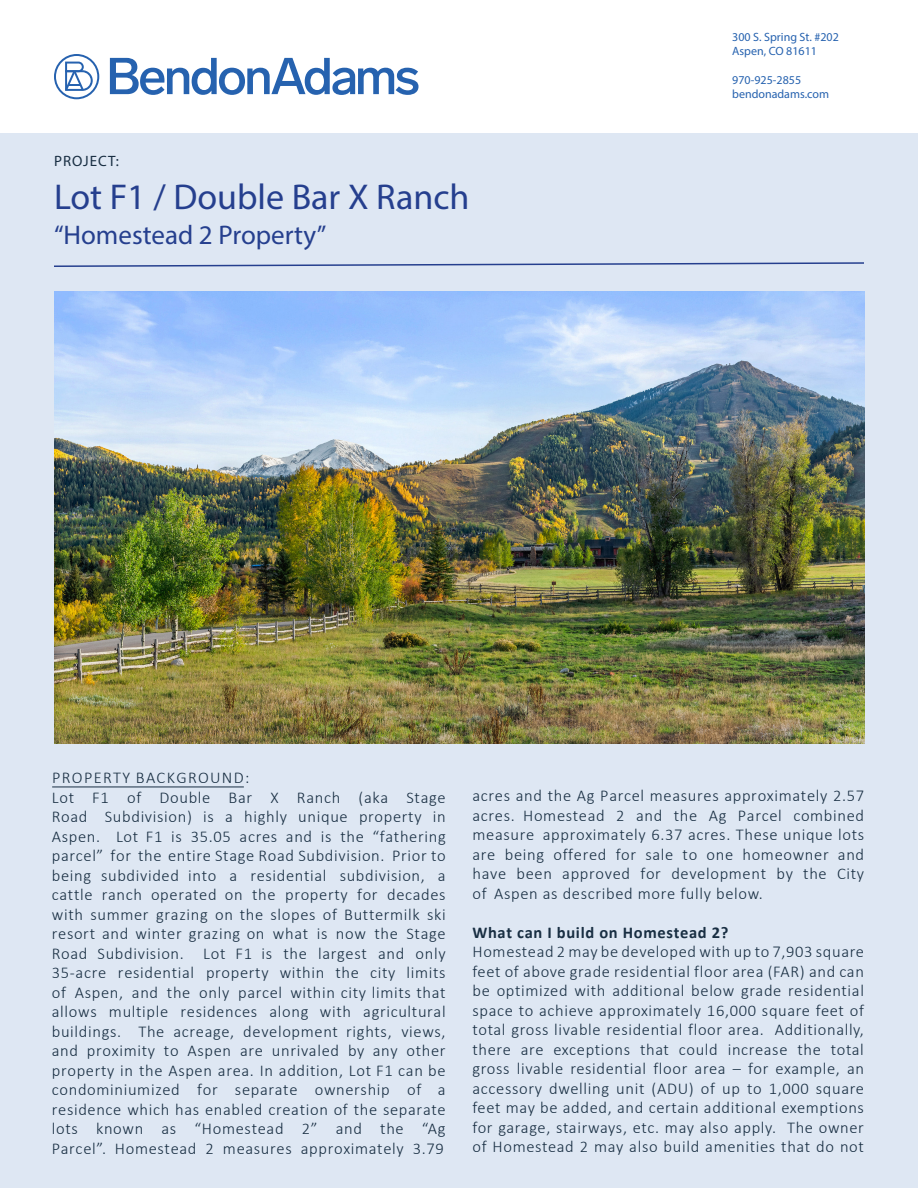
<style>
.page{position:relative;width:918px;height:1188px;background:#fff}
.page>*{position:absolute;margin:0;border:0;box-sizing:border-box;transform-origin:0 0}
.t1{font:36px "Myriad Pro";color:#253f8e}
.t2{font:27px "Myriad Pro";color:#253f8e}
.t3{font:300 16.5px/19.5px "Calibri";letter-spacing:.04em;color:#182e42}
.t4{font:15px "Myriad Pro";letter-spacing:.06em;color:#182e42}
.t5{font:12px "Myriad Pro";color:#2662af}
.s1{font-weight:700}
</style>
<div class="page">
<svg style="left:54px;top:54px;width:45px;height:45px"></svg>
<svg style="left:110px;top:58px;width:309px;height:37px"></svg>
<div style="left:0;top:134px;width:918px;height:1054px;background:#dee7f3"></div>
<svg style="left:54px;top:262px;width:810px;height:5px"></svg>
<img style="left:54px;top:292px;width:810px;height:451px">
<hr style="left:52px;top:787px;width:192px;height:1px;background:#182e42">
<p class="t4" style="left:54px;top:152px;width:66px">PROJECT:</p>
<p class="t1" style="left:54px;top:175px;width:417px">Lot F1 / Double Bar X Ranch</p>
<p class="t2" style="left:54px;top:218px;width:274px">“Homestead 2 Property”</p>
<p class="t5" style="left:732px;top:29px;width:108px">300 S. Spring St. #202</p>
<p class="t5" style="left:732px;top:44px;width:86px">Aspen, CO 81611</p>
<p class="t5" style="left:732px;top:73px;width:70px">970-925-2855</p>
<p class="t5" style="left:732px;top:87px;width:98px">bendonadams.com</p>
<p class="t3" style="left:52px;top:768px;width:395px">PROPERTY BACKGROUND:<br>Lot F1 of Double Bar X Ranch (aka Stage Road Subdivision) is a highly unique property in Aspen. Lot F1 is 35.05 acres and is the “fathering parcel” for the entire Stage Road Subdivision. Prior to being subdivided into a residential subdivision, a cattle ranch operated on the property for decades with summer grazing on the slopes of Buttermilk ski resort and winter grazing on what is now the Stage Road Subdivision. Lot F1 is the largest and only 35-acre residential property within the city limits of Aspen, and the only parcel within city limits that allows multiple residences along with agricultural buildings. The acreage, development rights, views, and proximity to Aspen are unrivaled by any other property in the Aspen area. In addition, Lot F1 can be condominiumized for separate ownership of a residence which has enabled creation of the separate lots known as “Homestead 2” and the “Ag Parcel”. Homestead 2 measures approximately 3.79</p>
<p class="t3" style="left:472px;top:786px;width:393px;text-align:justify">acres and the Ag Parcel measures approximately 2.57 acres. Homestead 2 and the Ag Parcel combined measure approximately 6.37 acres. These unique lots are being offered for sale to one homeowner and have been approved for development by the City of Aspen as described more fully below.</p>
<p class="t3" style="left:472px;top:923px;width:393px"><span class="s1">What can I build on Homestead 2?<br></span>Homestead 2 may be developed with up to 7,903 square feet of above grade residential floor area (FAR) and can be optimized with additional below grade residential space to achieve approximately 16,000 square feet of total gross livable residential floor area. Additionally, there are exceptions that could increase the total gross livable residential floor area – for example, an accessory dwelling unit (ADU) of up to 1,000 square feet may be added, and certain additional exemptions for garage, stairways, etc. may also apply. The owner of Homestead 2 may also build amenities that do not</p>
</div>
